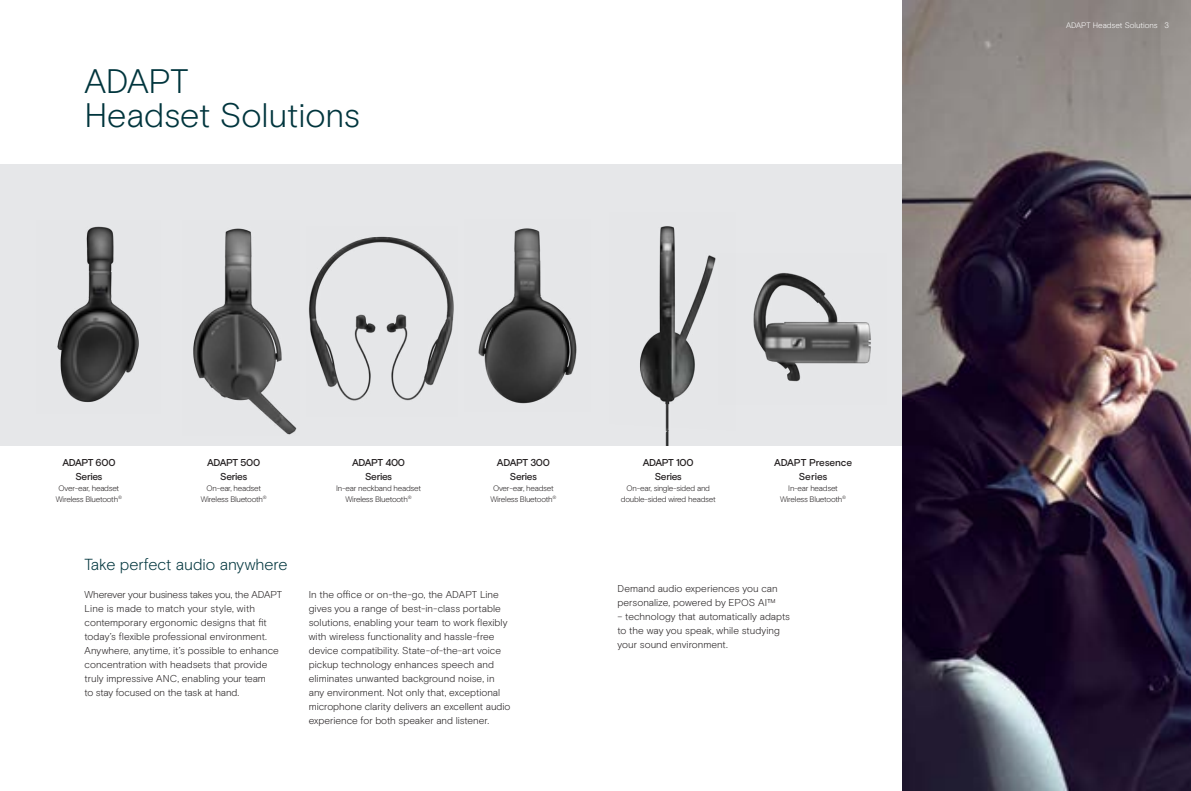
<style>
.page{position:relative;width:1191px;height:791px;background:#fff}
.page>*{position:absolute;margin:0;border:0;box-sizing:border-box;transform-origin:0 0}
.t1{font:300 34px/34px "EPOS Basis";letter-spacing:-.005em;color:#00353d}
.t2{font:300 16px "EPOS Basis";letter-spacing:-.005em;color:#00353d}
.t3{font:300 10px/14px "EPOS Basis";color:#231f20}
.t4{font:500 10px/14px "EPOS Basis";letter-spacing:-.03em;color:#231f20;text-align:center}
.t5{font:500 10px/14px "EPOS Basis";letter-spacing:-.01em;color:#231f20;text-align:center}
.t6{font:300 8px/11px "EPOS Basis";letter-spacing:-.03em;color:#231f20;text-align:center}
.t7{font:300 8px "EPOS Basis";letter-spacing:-.005em;color:#fff}
</style>
<div class="page">
<div style="left:0;top:164px;width:930px;height:282px;background:#e6e7e9"></div>
<img style="left:902px;top:0;width:289px;height:791px">
<img style="left:57px;top:226px;width:82px;height:177px">
<img style="left:193px;top:228px;width:104px;height:207px">
<img style="left:309px;top:236px;width:145px;height:165px">
<img style="left:478px;top:228px;width:99px;height:176px">
<img style="left:640px;top:226px;width:76px;height:220px">
<img style="left:753px;top:273px;width:118px;height:109px">
<h1 class="t1" style="left:85px;top:64px;width:277px">ADAPT<br>Headset Solutions</h1>
<p class="t4" style="left:62px;top:456px;width:55px">ADAPT 600<br>Series</p>
<p class="t6" style="left:56px;top:483px;width:68px">Over-ear, headset<br>Wireless Bluetooth<sup>®</sup></p>
<p class="t4" style="left:207px;top:456px;width:54px">ADAPT 500<br>Series</p>
<p class="t6" style="left:201px;top:483px;width:68px">On-ear, headset<br>Wireless Bluetooth<sup>®</sup></p>
<p class="t4" style="left:352px;top:456px;width:55px">ADAPT 400<br>Series</p>
<p class="t6" style="left:336px;top:483px;width:86px">In-ear neckband headset<br>Wireless Bluetooth<sup>®</sup></p>
<p class="t4" style="left:497px;top:456px;width:55px">ADAPT 300<br>Series</p>
<p class="t6" style="left:490px;top:483px;width:68px">Over-ear, headset<br>Wireless Bluetooth<sup>®</sup></p>
<p class="t4" style="left:643px;top:456px;width:52px">ADAPT 100<br>Series</p>
<p class="t6" style="left:621px;top:483px;width:96px">On-ear, single-sided and double-sided wired headset</p>
<p class="t5" style="left:774px;top:456px;width:79px">ADAPT Presence<br>Series</p>
<p class="t6" style="left:780px;top:483px;width:68px">In-ear headset<br>Wireless Bluetooth<sup>®</sup></p>
<h2 class="t2" style="left:85px;top:555px;width:204px">Take perfect audio anywhere</h2>
<p class="t3" style="left:85px;top:588px;width:199px">Wherever your business takes you, the ADAPT Line is made to match your style, with contemporary ergonomic designs that fit today’s flexible professional environment.<br>Anywhere, anytime, it’s possible to enhance concentration with headsets that provide truly impressive ANC, enabling your team<br>to stay focused on the task at hand.</p>
<p class="t3" style="left:309px;top:588px;width:203px">In the office or on-the-go, the ADAPT Line gives you a range of best-in-class portable solutions, enabling your team to work flexibly with wireless functionality and hassle-free device compatibility. State-of-the-art voice pickup technology enhances speech and eliminates unwanted background noise, in any environment. Not only that, exceptional microphone clarity delivers an excellent audio experience for both speaker and listener.</p>
<p class="t3" style="left:617px;top:582px;width:162px">Demand audio experiences you can personalize, powered by EPOS AI™</p>
<p class="t3" style="left:617px;top:610px;width:174px">– technology that automatically adapts to the way you speak, while studying your sound environment.</p>
<p class="t7" style="left:1066px;top:21px;width:104px">ADAPT Headset Solutions 3</p>
</div>
